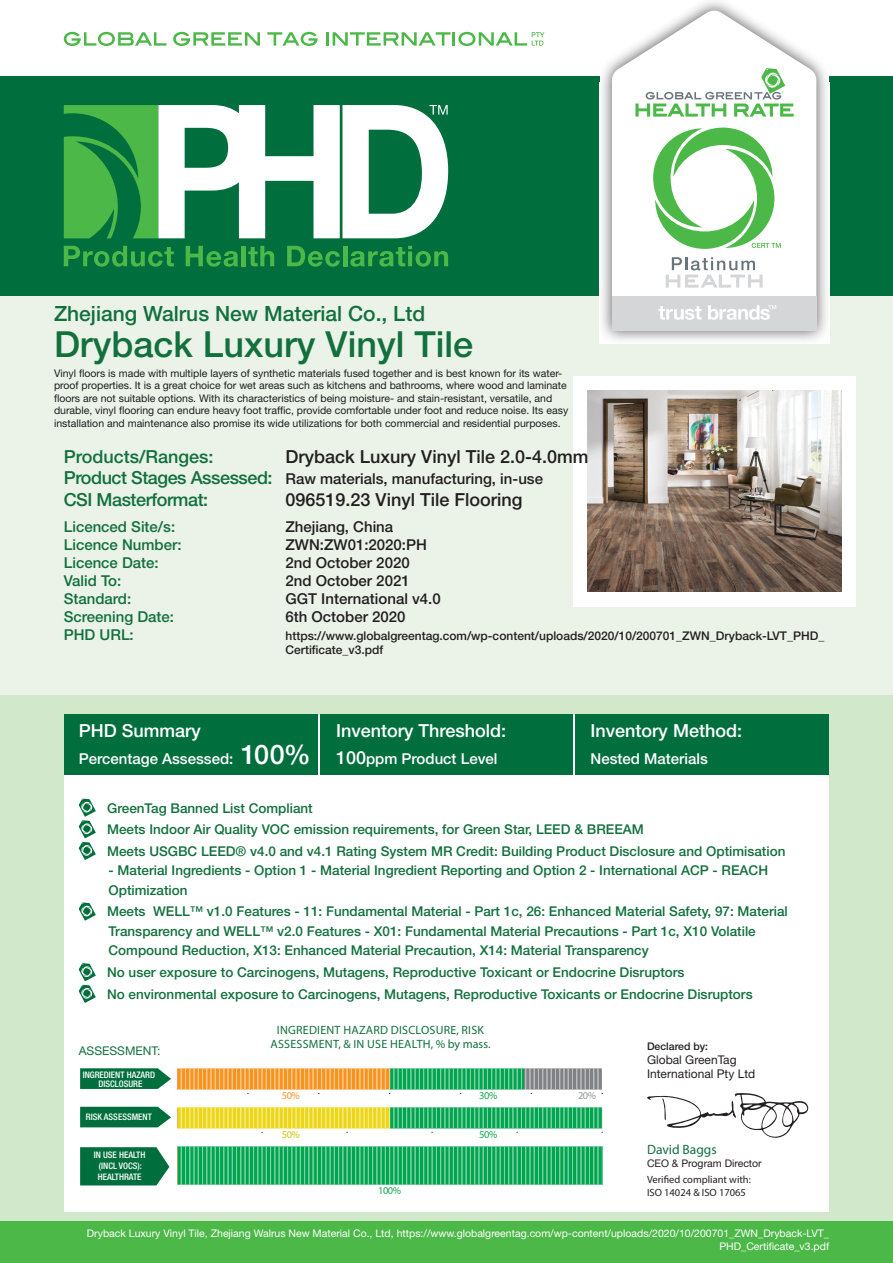
<style>
.page{position:relative;width:893px;height:1263px;background:#fff}
.page>*{position:absolute;margin:0;border:0;box-sizing:border-box;transform-origin:0 0}
.t1{font:500 36px "Helvetica Neue LT Std";color:#12703d}
.t2{font:500 27px "Helvetica Neue LT Std";color:#fff}
.t3{font:500 21px "Helvetica Neue LT Std";color:#12703d}
.t4{font:500 18px "Helvetica Neue LT Std";color:#231f20}
.t5{font:500 18px/21.6px "Helvetica Neue LT Std";letter-spacing:-.025em;color:#12703d}
.t6{font:500 18px "Helvetica Neue LT Std";color:#fff}
.t7{font:500 15px/18px "Helvetica Neue LT Std";color:#231f20}
.t8{font:500 15px/18px "Helvetica Neue LT Std";color:#12703d}
.t9{font:500 15px "Helvetica Neue LT Std";color:#fff}
.t10{font:500 13.5px/21.6px "Helvetica Neue LT Std";color:#12703d}
.t11{font:13.5px "Myriad Pro";color:#12703d}
.t12{font:500 12px/14.4px "Helvetica Neue LT Std";color:#231f20}
.t13{font:12px/14.4px "Myriad Pro";letter-spacing:.02em;color:#12703d;text-align:center}
.t14{font:12px/14.4px "Helvetica Neue LT Std";color:#231f20}
.t15{font:12px "Helvetica Neue LT Std";color:#12703d}
.t16{font:10.5px/12.6px "Helvetica Neue LT Std";color:#201d1e}
.t17{font:10.5px/12.6px "Helvetica Neue LT Std";color:#fff;text-align:right}
.t18{font:10.5px/12.6px "Myriad Pro";color:#231f20}
.t19{font:10.5px "Helvetica Neue LT Std";color:#231f20}
.t20{font:500 10.5px "Helvetica Neue LT Std";color:#231f20}
.t21{font:10.5px "Myriad Pro";letter-spacing:-.05em;color:#15a84f}
.t22{font:10.5px "Myriad Pro";color:#f79524}
.t23{font:10.5px "Myriad Pro";color:#d3c501}
.t24{font:10.5px "Myriad Pro";color:#939698}
.t25{font:500 condensed 9px/10.8px "Helvetica Neue LT Std";color:#fff;text-align:center}
.s1{font-size:18px}
</style>
<div class="page">
<div style="left:0;top:695px;width:893px;height:541px;background:#d1e8ca"></div>
<div style="left:0;top:1221px;width:893px;height:42px;background:#4cb848"></div>
<div style="left:0;top:296px;width:893px;height:399px;background:#ebf3e9"></div>
<div style="left:65px;top:715px;width:764px;height:496px;background:#fff"></div>
<div style="left:0;top:77px;width:599px;height:219px;background:#006f3d"></div>
<div style="left:829px;top:77px;width:64px;height:219px;background:#006f3d"></div>
<div style="left:64px;top:715px;width:254px;height:60px;background:#006f3d"></div>
<div style="left:321px;top:715px;width:252px;height:60px;background:#006f3d"></div>
<div style="left:576px;top:715px;width:253px;height:60px;background:#006f3d"></div>
<svg style="left:647px;top:1093px;width:162px;height:45px"></svg>
<svg style="left:524px;top:1068px;width:78px;height:21px;background:#959598"></svg>
<svg style="left:390px;top:1068px;width:134px;height:21px;background:#2bb36c"></svg>
<svg style="left:177px;top:1068px;width:213px;height:21px;background:#f8a545"></svg>
<svg style="left:390px;top:1107px;width:212px;height:21px;background:#2ab36c"></svg>
<svg style="left:177px;top:1107px;width:213px;height:21px;background:#eedc3c"></svg>
<svg style="left:177px;top:1146px;width:425px;height:39px;background:#2bb36c"></svg>
<svg style="left:64px;top:246px;width:110px;height:21px"></svg>
<svg style="left:186px;top:246px;width:52px;height:21px"></svg>
<hr style="left:242px;top:246px;width:4px;height:20px;background:#4cb848">
<svg style="left:248px;top:246px;width:26px;height:20px"></svg>
<svg style="left:287px;top:246px;width:53px;height:21px"></svg>
<hr style="left:343px;top:246px;width:4px;height:20px;background:#4cb848">
<svg style="left:350px;top:246px;width:98px;height:21px"></svg>
<svg style="left:64px;top:32px;width:102px;height:14px"></svg>
<svg style="left:173px;top:32px;width:87px;height:14px"></svg>
<svg style="left:267px;top:32px;width:51px;height:14px"></svg>
<hr style="left:326px;top:32px;width:3px;height:14px;background:#4cb848">
<svg style="left:333px;top:32px;width:211px;height:14px"></svg>
<svg style="left:64px;top:105px;width:384px;height:133px"></svg>
<div style="left:573px;top:376px;width:282px;height:230px;background:#fff"></div>
<img style="left:587px;top:391px;width:254px;height:200px">
<svg style="left:79px;top:799px;width:17px;height:61px"></svg>
<svg style="left:79px;top:902px;width:17px;height:19px"></svg>
<svg style="left:79px;top:963px;width:17px;height:40px"></svg>
<svg style="left:80px;top:1147px;width:89px;height:38px;background:#12794b"></svg>
<svg style="left:80px;top:1068px;width:91px;height:21px;background:#167b4e"></svg>
<svg style="left:80px;top:1107px;width:91px;height:20px;background:#12794a"></svg>
<div style="left:598px;top:0;width:233px;height:345px;background:#231f20;opacity:.75"></div>
<svg style="left:612px;top:11px;width:204px;height:285px"></svg>
<div style="left:612px;top:296px;width:204px;height:34px;background:#d5d6d8"></div>
<svg style="left:658px;top:306px;width:44px;height:14px"></svg>
<svg style="left:708px;top:305px;width:68px;height:15px"></svg>
<svg style="left:635px;top:68px;width:159px;height:49px"></svg>
<svg style="left:666px;top:257px;width:97px;height:31px"></svg>
<svg style="left:653px;top:128px;width:128px;height:121px"></svg>
<h3 class="t3" style="left:54px;top:301px;width:373px">Zhejiang Walrus New Material Co., Ltd</h3>
<h1 class="t1" style="left:54px;top:323px;width:421px">Dryback Luxury Vinyl Tile</h1>
<p class="t16" style="left:54px;top:366px;width:516px">Vinyl floors is made with multiple layers of synthetic materials fused together and is best known for its water&shy;proof properties. It is a great choice for wet areas such as kitchens and bathrooms, where wood and laminate floors are not suitable options. With its characteristics of being moisture- and stain-resistant, versatile, and durable, vinyl flooring can endure heavy foot traffic, provide comfortable under foot and reduce noise. Its easy installation and maintenance also promise its wide utilizations for both commercial and residential purposes.</p>
<h3 class="t5" style="left:64px;top:445px;width:210px">Products/Ranges:<br>Product Stages Assessed:<br>CSI Masterformat:</h3>
<p class="t8" style="left:64px;top:518px;width:119px">Licenced Site/s:<br>Licence Number:<br>Licence Date:<br>Valid To:<br>Standard:<br>Screening Date:<br>PHD URL:</p>
<h3 class="t4" style="left:285px;top:446px;width:304px">Dryback Luxury Vinyl Tile 2.0-4.0mm</h3>
<p class="t7" style="left:285px;top:470px;width:259px">Raw materials, manufacturing, in-use</p>
<h3 class="t4" style="left:285px;top:489px;width:239px">096519.23 Vinyl Tile Flooring</h3>
<p class="t7" style="left:285px;top:518px;width:157px">Zhejiang, China<br>ZWN:ZW01:2020:PH<br>2nd October 2020<br>2nd October 2021<br>GGT International v4.0<br>6th October 2020</p>
<p class="t12" style="left:285px;top:628px;width:540px">https://www.globalgreentag.com/wp-content/uploads/2020/10/200701_ZWN_Dryback-LVT_PHD_<br>Certificate_v3.pdf</p>
<h3 class="t6" style="left:79px;top:720px;width:124px">PHD Summary</h3>
<p class="t9" style="left:79px;top:750px;width:156px">Percentage Assessed:</p>
<h3 class="t6" style="left:336px;top:720px;width:172px">Inventory Threshold:</h3>
<h3 class="t6" style="left:591px;top:720px;width:153px">Inventory Method:</h3>
<h2 class="t2" style="left:241px;top:738px;width:71px">100%</h2>
<p class="t10" style="left:107px;top:797px;width:680px">GreenTag Banned List Compliant<br>Meets Indoor Air Quality VOC emission requirements, for Green Star, LEED &amp; BREEAM<br>Meets USGBC LEED® v4.0 and v4.1 Rating System MR Credit: Building Product Disclosure and Optimisation</p>
<p class="t10" style="left:109px;top:861px;width:661px;line-height:19.5px">- Material Ingredients - Option 1 - Material Ingredient Reporting and Option 2 - International ACP - REACH<br>Optimization</p>
<p class="t10" style="left:107px;top:902px;width:682px;line-height:19.5px">Meets WELL™ v1.0 Features - 11: Fundamental Material - Part 1c, 26: Enhanced Material Safety, 97: Material<br>Transparency and WELL™ v2.0 Features - X01: Fundamental Material Precautions - Part 1c, X10 Volatile<br>Compound Reduction, X13: Enhanced Material Precaution, X14: Material Transparency</p>
<p class="t10" style="left:107px;top:961px;width:647px">No user exposure to Carcinogens, Mutagens, Reproductive Toxicant or Endocrine Disruptors<br>No environmental exposure to Carcinogens, Mutagens, Reproductive Toxicants or Endocrine Disruptors</p>
<p class="t9" style="left:336px;top:749px;width:163px"><span class="s1">100</span>ppm Product Level</p>
<p class="t9" style="left:591px;top:750px;width:119px">Nested Materials</p>
<p class="t15" style="left:79px;top:1043px;width:83px">ASSESSMENT:</p>
<p class="t25" style="left:83px;top:1070px;width:74px;line-height:9px">INGREDIENT HAZARD<br>DISCLOSURE</p>
<p class="t25" style="left:86px;top:1112px;width:67px">RISK ASSESSMENT</p>
<p class="t25" style="left:94px;top:1149px;width:53px">IN USE HEALTH (INCL VOCS):<br>HEALTHRATE</p>
<p class="t13" style="left:271px;top:1022px;width:221px">INGREDIENT HAZARD DISCLOSURE, RISK<br>ASSESSMENT, &amp; IN USE HEALTH, % by mass.</p>
<p class="t22" style="left:282px;top:1089px;width:20px">50%</p>
<p class="t23" style="left:282px;top:1128px;width:20px">50%</p>
<p class="t21" style="left:479px;top:1128px;width:20px">50%</p>
<p class="t21" style="left:479px;top:1089px;width:20px">30%</p>
<p class="t24" style="left:578px;top:1089px;width:20px">20%</p>
<p class="t21" style="left:378px;top:1183px;width:24px">100%</p>
<p class="t20" style="left:647px;top:1039px;width:63px">Declared by:</p>
<p class="t14" style="left:647px;top:1052px;width:110px">Global GreenTag<br>International Pty Ltd</p>
<p class="t11" style="left:647px;top:1141px;width:71px">David Baggs</p>
<p class="t19" style="left:647px;top:1156px;width:116px">CEO &amp; Program Director</p>
<p class="t18" style="left:647px;top:1173px;width:105px">Verified compliant with:<br>ISO 14024 &amp; ISO 17065</p>
<p class="t17" style="left:87px;top:1227px;width:744px">Dryback Luxury Vinyl Tile, Zhejiang Walrus New Material Co., Ltd, https://www.globalgreentag.com/wp-content/uploads/2020/10/200701_ZWN_Dryback-LVT_<br>PHD_Certificate_v3.pdf</p>
</div>
